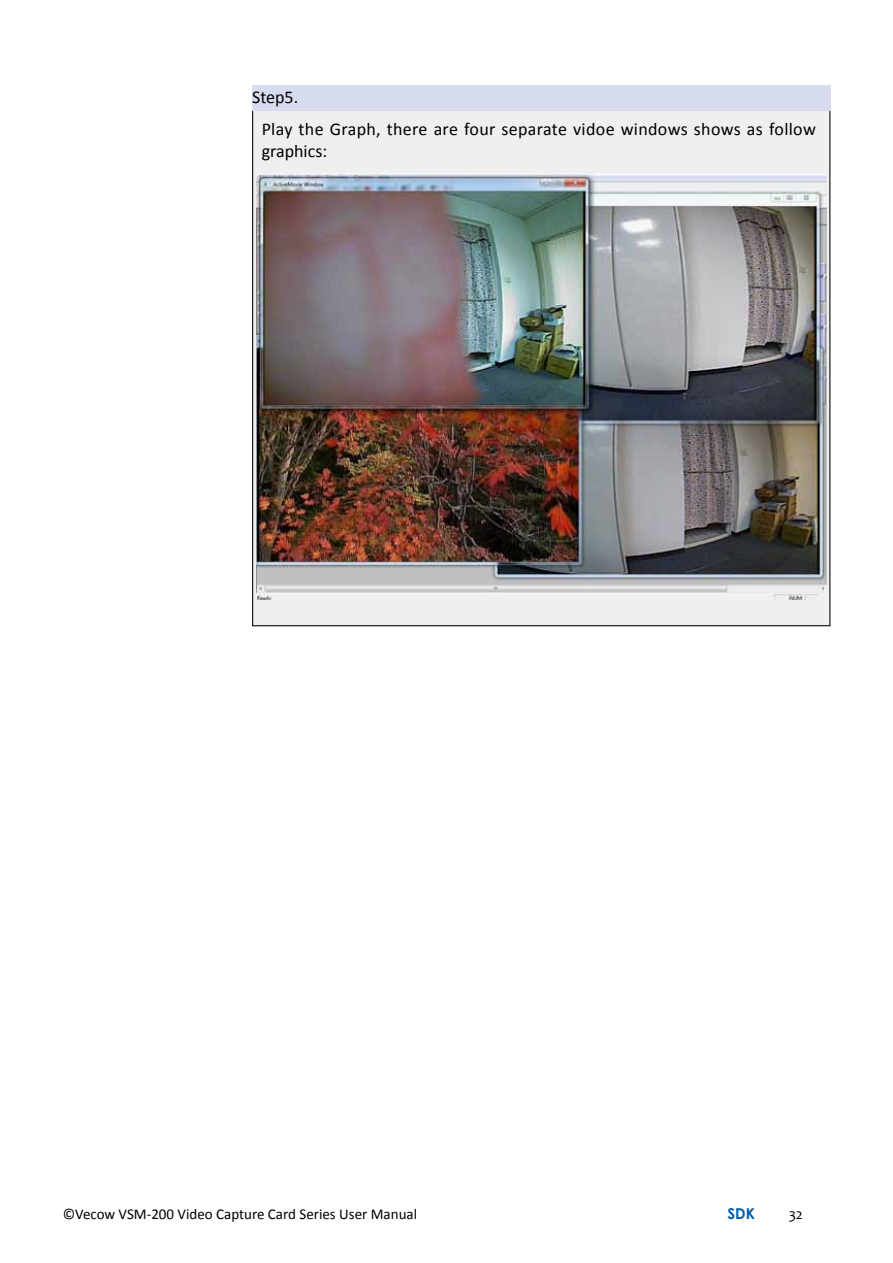
<style>
.page{position:relative;width:893px;height:1263px;background:#fff}
.page>*{position:absolute;margin:0;border:0;box-sizing:border-box;transform-origin:0 0}
.t1{font:18px/21.6px "Calibri";letter-spacing:.02em;color:#000}
.t2{font:15px "Calibri";color:#000}
.t3{font:700 15px "Century Gothic";color:#005ead}
.t4{font:15px "Candara";color:#000}
</style>
<div class="page">
<div style="left:253px;top:102px;width:577px;height:524px;background:#efefef"></div>
<div style="left:252px;top:85px;width:578px;height:25px;background:#d7dcef"></div>
<img style="left:256px;top:174px;width:570px;height:425px">
<p class="t1" style="left:252px;top:87px;width:48px">Step5.</p>
<p class="t1" style="left:262px;top:118px;width:556px">Play the Graph, there are four separate vidoe windows shows as follow graphics:</p>
<p class="t2" style="left:63px;top:1204px;width:356px">©Vecow VSM-200 Video Capture Card Series User Manual</p>
<p class="t3" style="left:727px;top:1202px;width:29px">SDK</p>
<p class="t4" style="left:789px;top:1204px;width:16px">32</p>
</div>
